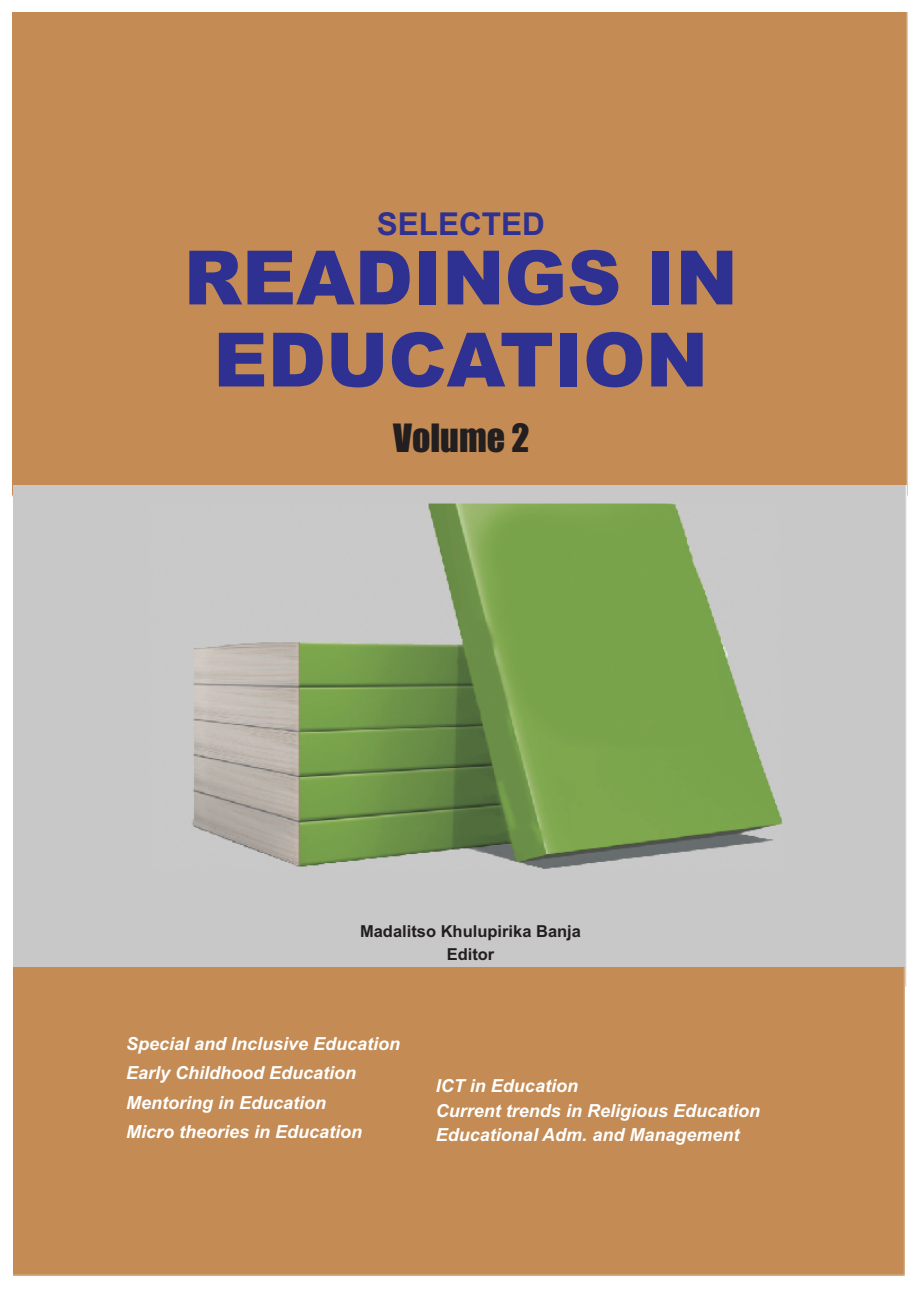
<style>
.page{position:relative;width:920px;height:1290px;background:#fff}
.page>*{position:absolute;margin:0;border:0;box-sizing:border-box;transform-origin:0 0}
.t1{font:900 75px/82.1px "Arial";color:#2e3092;text-align:center}
.t2{font:36px "Impact";color:#231f20}
.t3{font:700 31.5px "Arial";color:#2e3092}
.t4{font:italic 700 18px/29.4px "Arial";color:#fff}
.t5{font:700 16.5px/23.2px "Arial";color:#231f20;text-align:center}
</style>
<div class="page">
<div style="left:13px;top:13px;width:894px;height:483px;background:#c48b54"></div>
<div style="left:14px;top:486px;width:892px;height:500px;background:#c9c8c9"></div>
<div style="left:14px;top:968px;width:891px;height:308px;background:#c48b54"></div>
<img style="left:150px;top:503px;width:633px;height:366px">
<div style="left:76px;top:869px;width:770px;height:11px;background:#c8c8c9"></div>
<h3 class="t3" style="left:377px;top:212px;width:170px">SELECTED</h3>
<h1 class="t1" style="left:184px;top:244px;width:556px">READINGS IN<br>EDUCATION</h1>
<h2 class="t2" style="left:393px;top:423px;width:138px">Volume 2</h2>
<p class="t5" style="left:360px;top:921px;width:222px">Madalitso Khulupirika Banja<br>Editor</p>
<p class="t4" style="left:126px;top:1030px;width:276px">Special and Inclusive Education<br>Early Childhood Education<br>Mentoring in Education<br>Micro theories in Education</p>
<p class="t4" style="left:436px;top:1075px;width:326px;line-height:24.6px">ICT in Education<br>Current trends in Religious Education<br>Educational Adm. and Management</p>
</div>
